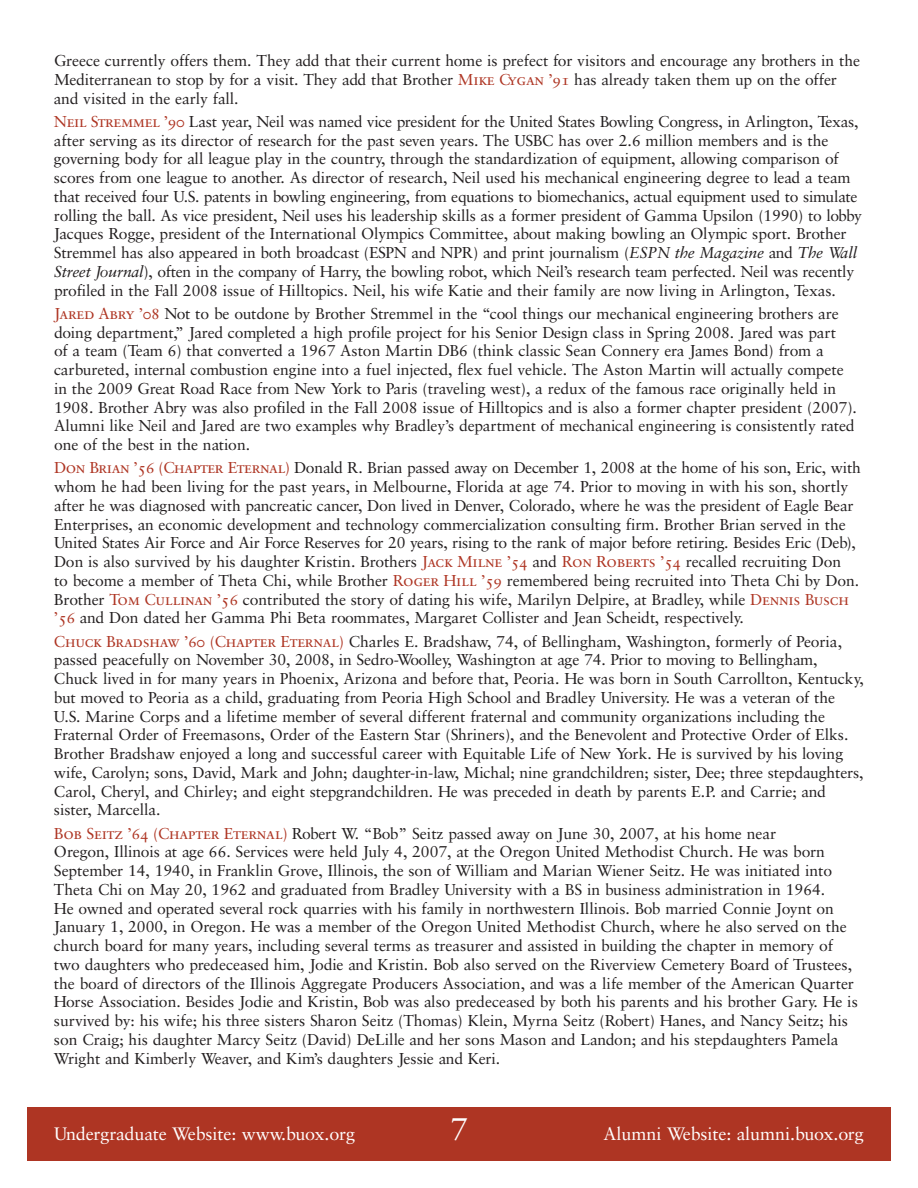
<style>
.page{position:relative;width:918px;height:1188px;background:#fff}
.page>*{position:absolute;margin:0;border:0;box-sizing:border-box;transform-origin:0 0}
.t1{font:31.5px "Sabon";color:#fff}
.t2{font:18px "Sabon";color:#fff}
.t3{font:15.75px/18.8px "Sabon";letter-spacing:-.005em;color:#231f20}
.s1{font-family:"Sabon Roman SC";color:#ae3523}
.s2{font-style:italic}
</style>
<div class="page">
<div style="left:27px;top:1107px;width:864px;height:54px;background:#ae3523"></div>
<p class="t3" style="left:54px;top:53px;width:808px">Greece currently offers them. They add that their current home is prefect for visitors and encourage any brothers in the<br>Mediterranean to stop by for a visit. They add that Brother <span class="s1">Mike Cygan ’91</span> has already taken them up on the offer and visited in the early fall.</p>
<p class="t3" style="left:54px;top:113px;width:809px"><span class="s1">Neil Stremmel ’90</span> Last year, Neil was named vice president for the United States Bowling Congress, in Arlington, Texas, after serving as its director of research for the past seven years. The USBC has over 2.6 million members and is the governing body for all league play in the country, through the standardization of equipment, allowing comparison of scores from one league to another. As director of research, Neil used his mechanical engineering degree to lead a team that received four U.S. patents in bowling engineering, from equations to biomechanics, actual equipment used to simulate rolling the ball. As vice president, Neil uses his leadership skills as a former president of Gamma Upsilon (1990) to lobby Jacques Rogge, president of the International Olympics Committee, about making bowling an Olympic sport. Brother Stremmel has also appeared in both broadcast (ESPN and NPR) and print journalism (<span class="s2">ESPN the Magazine</span> and <span class="s2">The Wall Street Journal</span>), often in the company of Harry, the bowling robot, which Neil’s research team perfected. Neil was recently profiled in the Fall 2008 issue of Hilltopics. Neil, his wife Katie and their family are now living in Arlington, Texas.</p>
<p class="t3" style="left:54px;top:305px;width:805px"><span class="s1">Jared Abry ’08</span> Not to be outdone by Brother Stremmel in the “cool things our mechanical engineering brothers are doing department,” Jared completed a high profile project for his Senior Design class in Spring 2008. Jared was part<br>of a team (Team 6) that converted a 1967 Aston Martin DB6 (think classic Sean Connery era James Bond) from a carbureted, internal combustion engine into a fuel injected, flex fuel vehicle. The Aston Martin will actually compete in the 2009 Great Road Race from New York to Paris (traveling west), a redux of the famous race originally held in 1908. Brother Abry was also profiled in the Fall 2008 issue of Hilltopics and is also a former chapter president (2007).<br>Alumni like Neil and Jared are two examples why Bradley’s department of mechanical engineering is consistently rated one of the best in the nation.</p>
<p class="t3" style="left:54px;top:460px;width:808px"><span class="s1">Don Brian ’56 (Chapter Eternal)</span> Donald R. Brian passed away on December 1, 2008 at the home of his son, Eric, with whom he had been living for the past years, in Melbourne, Florida at age 74. Prior to moving in with his son, shortly after he was diagnosed with pancreatic cancer, Don lived in Denver, Colorado, where he was the president of Eagle Bear Enterprises, an economic development and technology commercialization consulting firm. Brother Brian served in the United States Air Force and Air Force Reserves for 20 years, rising to the rank of major before retiring. Besides Eric (Deb), Don is also survived by his daughter Kristin. Brothers <span class="s1">Jack Milne ’54</span> and <span class="s1">Ron Roberts ’54</span> recalled recruiting Don<br>to become a member of Theta Chi, while Brother <span class="s1">Roger Hill ’59</span> remembered being recruited into Theta Chi by Don.<br>Brother <span class="s1">Tom Cullinan ’56</span> contributed the story of dating his wife, Marilyn Delpire, at Bradley, while <span class="s1">Dennis Busch ’56</span> and Don dated her Gamma Phi Beta roommates, Margaret Collister and Jean Scheidt, respectively.</p>
<p class="t3" style="left:54px;top:633px;width:811px"><span class="s1">Chuck Bradshaw ’60 (Chapter Eternal)</span> Charles E. Bradshaw, 74, of Bellingham, Washington, formerly of Peoria, passed peacefully on November 30, 2008, in Sedro-Woolley, Washington at age 74. Prior to moving to Bellingham, Chuck lived in for many years in Phoenix, Arizona and before that, Peoria. He was born in South Carrollton, Kentucky, but moved to Peoria as a child, graduating from Peoria High School and Bradley University. He was a veteran of the U.S. Marine Corps and a lifetime member of several different fraternal and community organizations including the Fraternal Order of Freemasons, Order of the Eastern Star (Shriners), and the Benevolent and Protective Order of Elks.<br>Brother Bradshaw enjoyed a long and successful career with Equitable Life of New York. He is survived by his loving wife, Carolyn; sons, David, Mark and John; daughter-in-law, Michal; nine grandchildren; sister, Dee; three stepdaughters, Carol, Cheryl, and Chirley; and eight stepgrandchildren. He was preceded in death by parents E.P. and Carrie; and sister, Marcella.</p>
<p class="t3" style="left:54px;top:825px;width:805px"><span class="s1">Bob Seitz ’64 (Chapter Eternal)</span> Robert W. “Bob” Seitz passed away on June 30, 2007, at his home near<br>Oregon, Illinois at age 66. Services were held July 4, 2007, at the Oregon United Methodist Church. He was born September 14, 1940, in Franklin Grove, Illinois, the son of William and Marian Wiener Seitz. He was initiated into Theta Chi on May 20, 1962 and graduated from Bradley University with a BS in business administration in 1964.<br>He owned and operated several rock quarries with his family in northwestern Illinois. Bob married Connie Joynt on January 1, 2000, in Oregon. He was a member of the Oregon United Methodist Church, where he also served on the church board for many years, including several terms as treasurer and assisted in building the chapter in memory of two daughters who predeceased him, Jodie and Kristin. Bob also served on the Riverview Cemetery Board of Trustees, the board of directors of the Illinois Aggregate Producers Association, and was a life member of the American Quarter Horse Association. Besides Jodie and Kristin, Bob was also predeceased by both his parents and his brother Gary. He is survived by: his wife; his three sisters Sharon Seitz (Thomas) Klein, Myrna Seitz (Robert) Hanes, and Nancy Seitz; his son Craig; his daughter Marcy Seitz (David) DeLille and her sons Mason and Landon; and his stepdaughters Pamela Wright and Kimberly Weaver, and Kim’s daughters Jessie and Keri.</p>
<p class="t2" style="left:54px;top:1126px;width:303px">Undergraduate Website: www.buox.org</p>
<h1 class="t1" style="left:450px;top:1116px;width:19px">7</h1>
<p class="t2" style="left:604px;top:1126px;width:262px">Alumni Website: alumni.buox.org</p>
</div>
